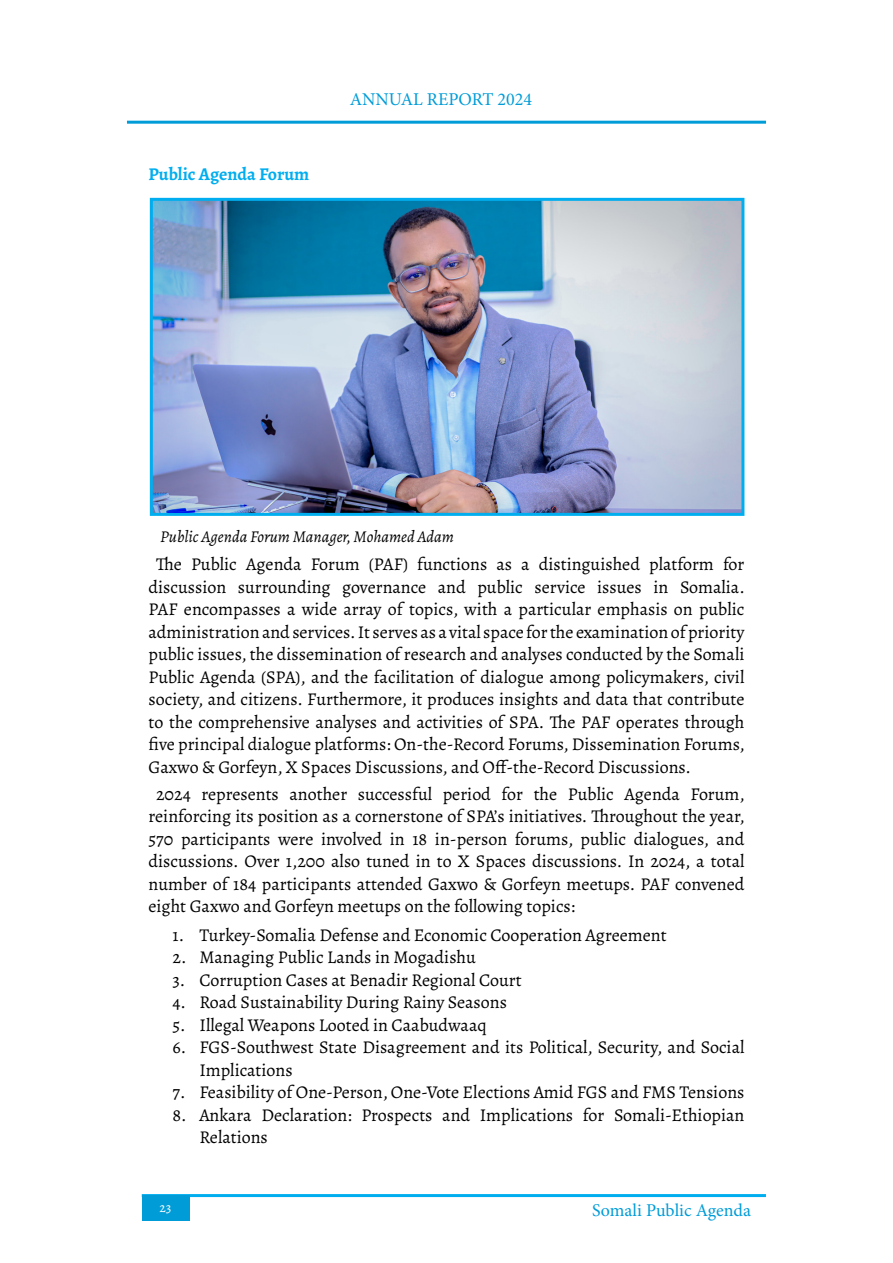
<style>
.page{position:relative;width:893px;height:1263px;background:#fff}
.page>*{position:absolute;margin:0;border:0;box-sizing:border-box;transform-origin:0 0}
.t1{font:18px/22.5px "Alegreya";color:#000}
.t2{font:18px "Minion Pro";color:#009cd8}
.t3{font:700 18px "Alegreya";color:#00aeef}
.t4{font:italic 16.5px "Alegreya";color:#000}
.t5{font:13.5px "Alegreya";color:#fff}
</style>
<div class="page">
<hr style="left:142px;top:1194px;width:624px;height:3px;background:#00aeef">
<div style="left:142px;top:1195px;width:47px;height:26px;background:#009cd8"></div>
<hr style="left:127px;top:121px;width:639px;height:3px;background:#009cd8">
<img style="left:154px;top:202px;width:586px;height:310px">
<div style="left:150px;top:198px;width:594px;height:318px;border:3px solid #00aeef"></div>
<p class="t3" style="left:148px;top:163px;width:162px">Public Agenda Forum</p>
<p class="t2" style="left:350px;top:88px;width:184px">ANNUAL REPORT 2024</p>
<p class="t4" style="left:160px;top:525px;width:295px">Public Agenda Forum Manager, Mohamed Adam</p>
<p class="t1" style="left:148px;top:553px;width:598px;text-indent:8px">The Public Agenda Forum (PAF) functions as a distinguished platform for discussion surrounding governance and public service issues in Somalia.<br>PAF encompasses a wide array of topics, with a particular emphasis on public administration and services. It serves as a vital space for the examination of priority public issues, the dissemination of research and analyses conducted by the Somali Public Agenda (SPA), and the facilitation of dialogue among policymakers, civil society, and citizens. Furthermore, it produces insights and data that contribute to the comprehensive analyses and activities of SPA. The PAF operates through five principal dialogue platforms: On-the-Record Forums, Dissemination Forums, Gaxwo &amp; Gorfeyn, X Spaces Discussions, and Off-the-Record Discussions.</p>
<p class="t1" style="left:148px;top:782px;width:598px;text-align:justify;text-indent:8px">2024 represents another successful period for the Public Agenda Forum, reinforcing its position as a cornerstone of SPA’s initiatives. Throughout the year, 570 participants were involved in 18 in-person forums, public dialogues, and discussions. Over 1,200 also tuned in to X Spaces discussions. In 2024, a total number of 184 participants attended Gaxwo &amp; Gorfeyn meetups. PAF convened eight Gaxwo and Gorfeyn meetups on the following topics:</p>
<p class="t1" style="left:172px;top:923px;width:496px">1. Turkey-Somalia Defense and Economic Cooperation Agreement</p>
<p class="t1" style="left:172px;top:946px;width:305px">2. Managing Public Lands in Mogadishu</p>
<p class="t1" style="left:172px;top:968px;width:351px">3. Corruption Cases at Benadir Regional Court</p>
<p class="t1" style="left:172px;top:991px;width:336px">4. Road Sustainability During Rainy Seasons</p>
<p class="t1" style="left:172px;top:1013px;width:316px">5. Illegal Weapons Looted in Caabudwaaq</p>
<p class="t1" style="left:199px;top:1036px;width:546px;text-indent:-27px">6. FGS-Southwest State Disagreement and its Political, Security, and Social<br>Implications</p>
<p class="t1" style="left:172px;top:1081px;width:573px">7. Feasibility of One-Person, One-Vote Elections Amid FGS and FMS Tensions</p>
<p class="t1" style="left:199px;top:1103px;width:546px;text-indent:-27px">8. Ankara Declaration: Prospects and Implications for Somali-Ethiopian<br>Relations</p>
<p class="t5" style="left:160px;top:1198px;width:14px">23</p>
<p class="t2" style="left:592px;top:1198px;width:160px">Somali Public Agenda</p>
</div>
